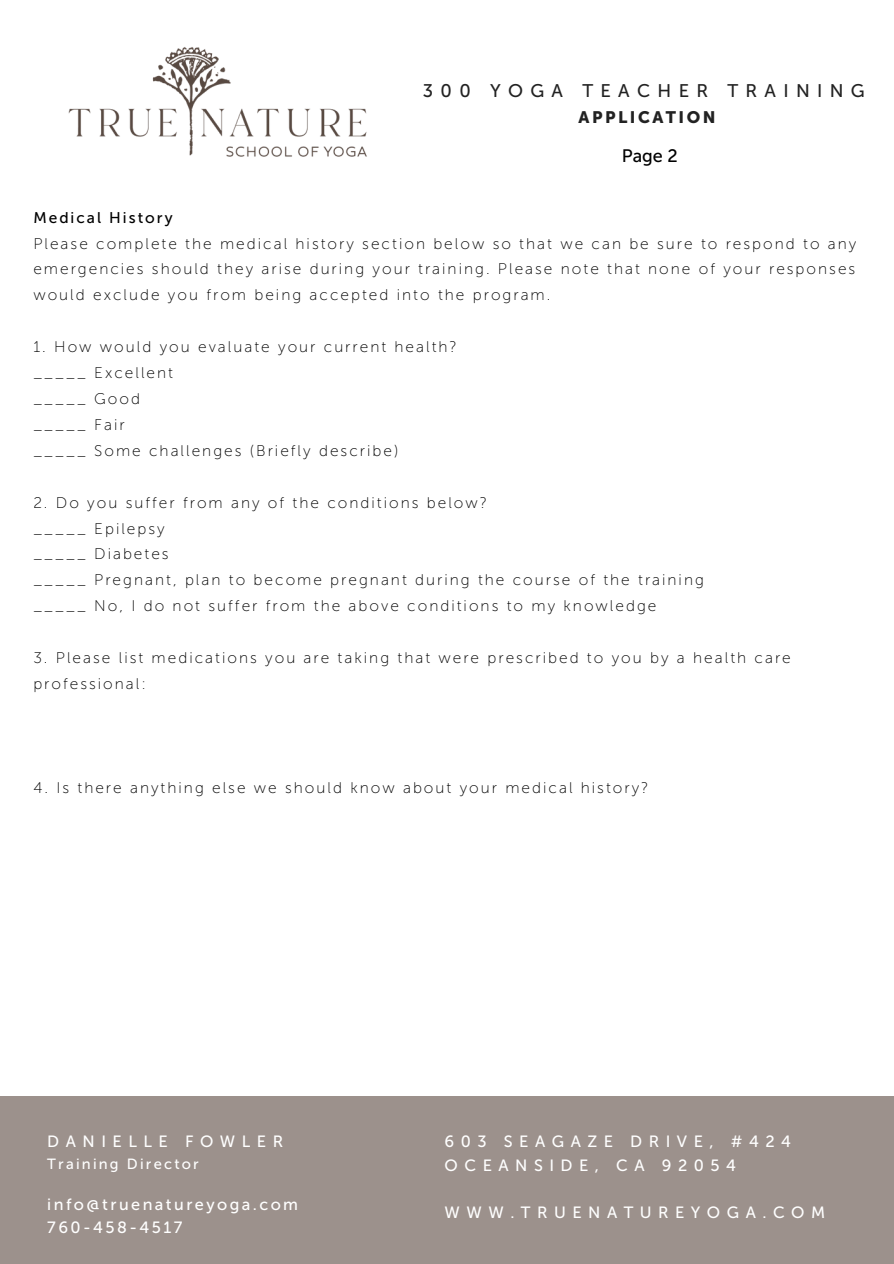
<style>
.page{position:relative;width:894px;height:1264px;background:#fff}
.page>*{position:absolute;margin:0;border:0;box-sizing:border-box;transform-origin:0 0}
.t1{font:18.3px "Museo Sans 500";letter-spacing:.4em;color:#222}
.t2{font:18px "Museo Sans 500";color:#000}
.t3{font:16.5px "Museo Sans 900";letter-spacing:.15em;color:#222}
.t4{font:16.2px "Museo Sans 500";letter-spacing:.4em;color:#fff}
.t5{font:16.2px "Museo Sans 500";letter-spacing:.15em;color:#fff}
.t6{font:15.45px/26px "Museo Sans 100";letter-spacing:.13em;color:#000;text-align:justify}
.t7{font:15.45px "Museo Sans 500";letter-spacing:.13em;color:#000}
.t8{font:14.7px "Museo Sans 500";letter-spacing:.15em;color:#fff}
</style>
<div class="page">
<div style="left:0;top:1096px;width:893px;height:167px;background:#9c918c"></div>
<img style="left:68px;top:47px;width:299px;height:110px">
<p class="t1" style="left:423px;top:80px;width:443px">300 YOGA TEACHER TRAINING</p>
<p class="t3" style="left:578px;top:107px;width:138px">APPLICATION</p>
<p class="t2" style="left:621px;top:145px;width:58px">Page 2</p>
<p class="t7" style="left:33px;top:208px;width:141px">Medical History</p>
<p class="t6" style="left:33px;top:230px;width:824px">Please complete the medical history section below so that we can be sure to respond to any emergencies should they arise during your training. Please note that none of your responses would exclude you from being accepted into the program.</p>
<p class="t6" style="left:33px;top:334px;width:425px">1. How would you evaluate your current health?</p>
<p class="t6" style="left:33px;top:360px;width:141px">_____ Excellent</p>
<p class="t6" style="left:33px;top:386px;width:108px">_____ Good</p>
<p class="t6" style="left:33px;top:411px;width:93px">_____ Fair</p>
<p class="t6" style="left:33px;top:437px;width:366px">_____ Some challenges (Briefly describe)</p>
<p class="t6" style="left:33px;top:489px;width:455px">2. Do you suffer from any of the conditions below?</p>
<p class="t6" style="left:33px;top:515px;width:133px">_____ Epilepsy</p>
<p class="t6" style="left:33px;top:541px;width:137px">_____ Diabetes</p>
<p class="t6" style="left:33px;top:567px;width:672px">_____ Pregnant, plan to become pregnant during the course of the training</p>
<p class="t6" style="left:33px;top:593px;width:624px">_____ No, I do not suffer from the above conditions to my knowledge</p>
<p class="t6" style="left:33px;top:645px;width:758px">3. Please list medications you are taking that were prescribed to you by a health care professional:</p>
<p class="t6" style="left:33px;top:774px;width:616px">4. Is there anything else we should know about your medical history?</p>
<p class="t4" style="left:47px;top:1131px;width:237px">DANIELLE FOWLER</p>
<p class="t8" style="left:47px;top:1155px;width:153px">Training Director</p>
<p class="t5" style="left:47px;top:1194px;width:252px">info@truenatureyoga.com</p>
<p class="t5" style="left:47px;top:1218px;width:136px">760-458-4517</p>
<p class="t4" style="left:444px;top:1131px;width:348px">603 SEAGAZE DRIVE, #424</p>
<p class="t4" style="left:444px;top:1155px;width:293px">OCEANSIDE, CA 92054</p>
<p class="t4" style="left:444px;top:1202px;width:382px">WWW.TRUENATUREYOGA.COM</p>
</div>
